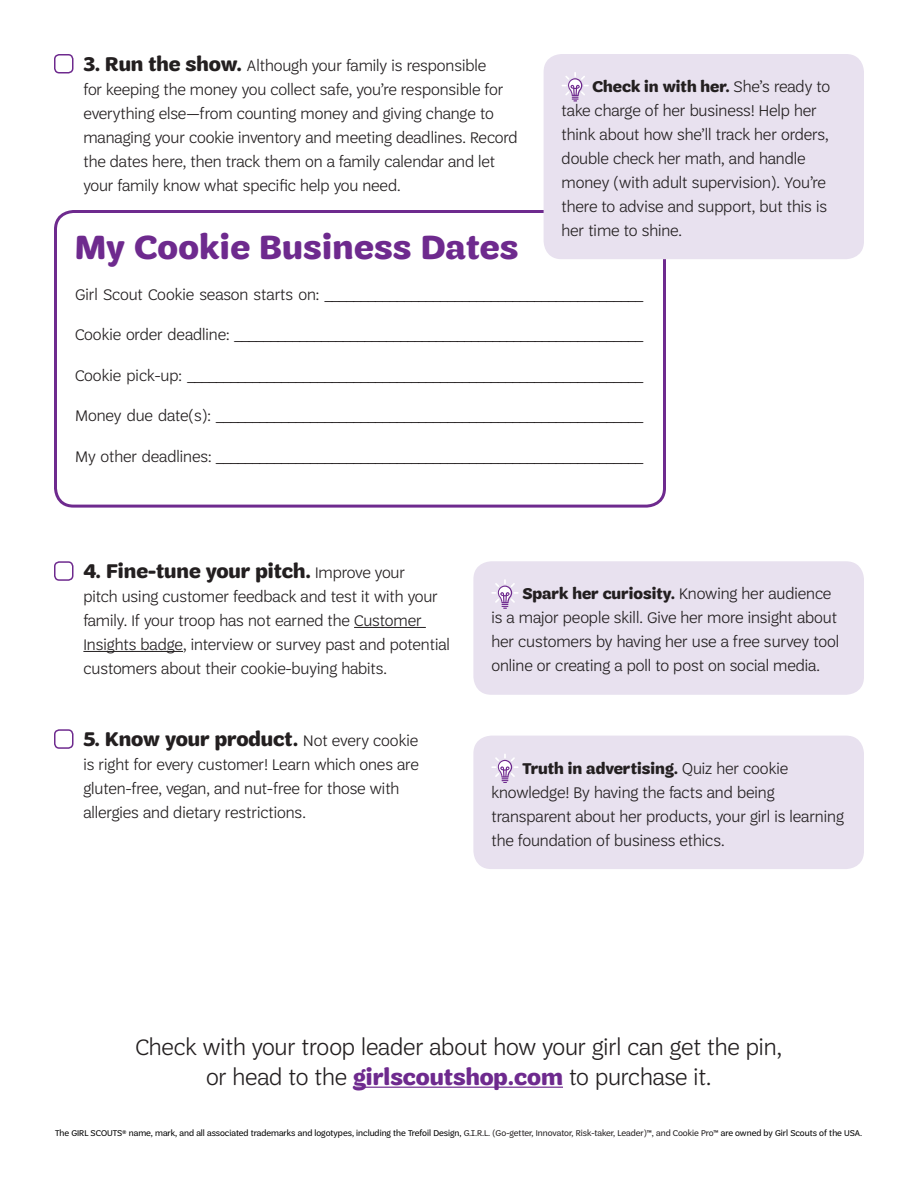
<style>
.page{position:relative;width:918px;height:1188px;background:#fff}
.page>*{position:absolute;margin:0;border:0;box-sizing:border-box;transform-origin:0 0}
.Normal__Web{font:700 35.4px "Trefoil Sans";letter-spacing:.01em;color:#6e2a8e}
.Normal__Web-2{font:300 24px "Trefoil Sans";color:#231f20}
.Normal__Web-3{font:700 21px "Trefoil Sans";color:#231f20}
.Normal__Web-4{font:300 16.5px/24px "Trefoil Sans";color:#231f20}
.t1{font:9px "Trefoil Sans";color:#000}
.s1{font-weight:700;font-size:21px}
.s2{font-weight:700}
.s3{font-weight:300;font-size:16.5px}
.s4{font-weight:700;color:#6e2a8e}
.s5{color:#231f20}
</style>
<div class="page">
<hr style="left:354px;top:627px;width:72px;height:1px;background:#231f20">
<hr style="left:83px;top:651px;width:100px;height:1px;background:#231f20">
<div style="left:54px;top:561px;width:20px;height:20px;border:2px solid #6e2a8e;border-radius:4px"></div>
<div style="left:54px;top:729px;width:20px;height:20px;border:2px solid #6e2a8e;border-radius:4px"></div>
<div style="left:54px;top:54px;width:20px;height:20px;border:2px solid #6e2a8e;border-radius:4px"></div>
<div style="left:473px;top:561px;width:391px;height:134px;background:#e8e1ef;border-radius:18px"></div>
<svg style="left:491px;top:579px;width:28px;height:29px"></svg>
<div style="left:473px;top:736px;width:391px;height:133px;background:#e8e1ef;border-radius:18px"></div>
<svg style="left:491px;top:754px;width:28px;height:29px"></svg>
<div style="left:54px;top:210px;width:612px;height:298px;border:3px solid #6e2a8e;border-radius:18px"></div>
<hr style="left:353px;top:1087px;width:210px;height:1px;background:#6e2a8e">
<div style="left:544px;top:54px;width:320px;height:205px;background:#e8e1ef;border-radius:18px"></div>
<svg style="left:562px;top:72px;width:27px;height:29px"></svg>
<p class="Normal__Web-4" style="left:83px;top:53px;width:436px"><span class="s1">3. Run the show.</span> Although your family is responsible<br>for keeping the money you collect safe, you’re responsible for everything else—from counting money and giving change to managing your cookie inventory and meeting deadlines. Record the dates here, then track them on a family calendar and let your family know what specific help you need.</p>
<p class="Normal__Web-4" style="left:562px;top:75px;width:270px;text-indent:31px"><span class="s2">Check in with her.</span> She’s ready to take charge of her business! Help her think about how she’ll track her orders, double check her math, and handle money (with adult supervision). You’re there to advise and support, but this is her time to shine.</p>
<p class="Normal__Web" style="left:75px;top:227px;width:445px">My Cookie Business Dates</p>
<p class="Normal__Web-4" style="left:75px;top:282px;width:570px">Girl Scout Cookie season starts on: ____________________________________________</p>
<p class="Normal__Web-4" style="left:75px;top:323px;width:570px">Cookie order deadline: _________________________________________________________</p>
<p class="Normal__Web-4" style="left:75px;top:363px;width:570px">Cookie pick-up: _______________________________________________________________</p>
<p class="Normal__Web-4" style="left:75px;top:404px;width:570px">Money due date(s): ___________________________________________________________</p>
<p class="Normal__Web-4" style="left:75px;top:444px;width:570px">My other deadlines: ___________________________________________________________</p>
<p class="Normal__Web-3" style="left:83px;top:559px;width:323px">4. Fine-tune your pitch. <span class="s3">Improve your</span></p>
<p class="Normal__Web-4" style="left:83px;top:584px;width:368px">pitch using customer feedback and test it with your family. If your troop has not earned the Customer Insights badge, interview or survey past and potential customers about their cookie-buying habits.</p>
<p class="Normal__Web-3" style="left:83px;top:727px;width:336px">5. Know your product. <span class="s3">Not every cookie</span></p>
<p class="Normal__Web-4" style="left:83px;top:752px;width:337px">is right for every customer! Learn which ones are gluten-free, vegan, and nut-free for those with allergies and dietary restrictions.</p>
<p class="Normal__Web-4" style="left:491px;top:582px;width:349px;text-indent:31px"><span class="s2">Spark her curiosity.</span> Knowing her audience is a major people skill. Give her more insight about her customers by having her use a free survey tool online or creating a poll to post on social media.</p>
<p class="Normal__Web-4" style="left:491px;top:756px;width:354px;text-indent:31px"><span class="s2">Truth in advertising.</span> Quiz her cookie knowledge! By having the facts and being transparent about her products, your girl is learning the foundation of business ethics.</p>
<p class="Normal__Web-2" style="left:135px;top:1034px;width:648px">Check with your troop leader about how your girl can get the pin,</p>
<p class="Normal__Web-2" style="left:206px;top:1064px;width:507px">or head to the <span class="s4">girlscoutshop.com</span> to purchase it.</p>
<p class="t1" style="left:55px;top:1128px;width:809px">The GIRL SCOUTS® name, mark, and all associated trademarks and logotypes, including the Trefoil Design, <span class="s5">G.I.R.L. (Go-getter, Innovator, Risk-taker, Leader)™, and Cookie Pro™</span> are owned by Girl Scouts of the USA.</p>
</div>
